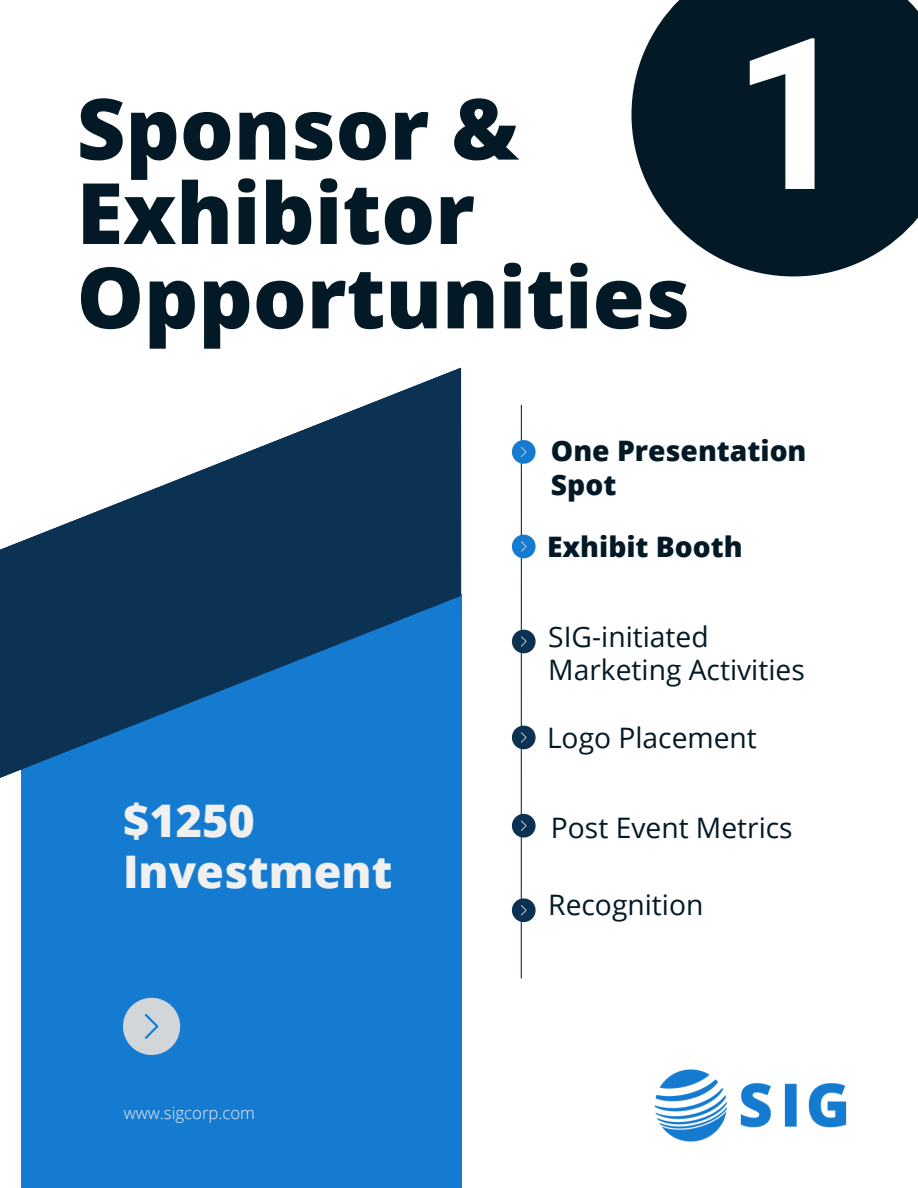
<style>
.page{position:relative;width:918px;height:1188px;background:#fff}
.page>*{position:absolute;margin:0;border:0;box-sizing:border-box;transform-origin:0 0}
.t1{font:800 84.6px/84.3px "Open Sans";color:#031a26}
.t2{font:800 45px "Open Sans";color:#f0f0f0}
.t3{font:28.2px/33.8px "Open Sans";color:#031a26}
.t4{font:800 28.2px/33.8px "Open Sans";color:#031a26}
.t5{font:300 16.65px "Open Sans";color:#f0f0f0}
</style>
<div class="page">
<div style="left:21px;top:594px;width:440px;height:594px;background:#147bd1"></div>
<hr style="left:521px;top:405px;width:1px;height:573px;background:#0b3252">
<svg style="left:0;top:367px;width:461px;height:411px;fill:#0b3252"></svg>
<svg style="left:123px;top:998px;width:57px;height:57px"></svg>
<img style="left:654px;top:1069px;width:193px;height:73px">
<svg style="left:512px;top:630px;width:24px;height:23px"></svg>
<svg style="left:512px;top:440px;width:24px;height:24px"></svg>
<svg style="left:512px;top:726px;width:24px;height:23px"></svg>
<svg style="left:512px;top:814px;width:24px;height:24px"></svg>
<svg style="left:512px;top:898px;width:24px;height:24px"></svg>
<svg style="left:512px;top:535px;width:24px;height:23px"></svg>
<svg style="left:631px;top:0;width:287px;height:276px;fill:#031a26"></svg>
<p class="t1" style="left:77px;top:85px;width:615px">Sponsor &amp;<br>Exhibitor<br>Opportunities</p>
<p class="t4" style="left:551px;top:433px;width:257px">One Presentation<br>Spot</p>
<p class="t4" style="left:547px;top:529px;width:197px">Exhibit Booth</p>
<p class="t3" style="left:548px;top:619px;width:258px">SIG-initiated<br>Marketing Activities</p>
<p class="t2" style="left:123px;top:789px;width:133px">$1250</p>
<p class="t2" style="left:123px;top:840px;width:271px">Investment</p>
<p class="t5" style="left:124px;top:1101px;width:133px">www.sigcorp.com</p>
<p class="t3" style="left:547px;top:720px;width:211px">Logo Placement</p>
<p class="t3" style="left:551px;top:810px;width:243px">Post Event Metrics</p>
<p class="t3" style="left:548px;top:888px;width:157px">Recognition</p>
</div>
